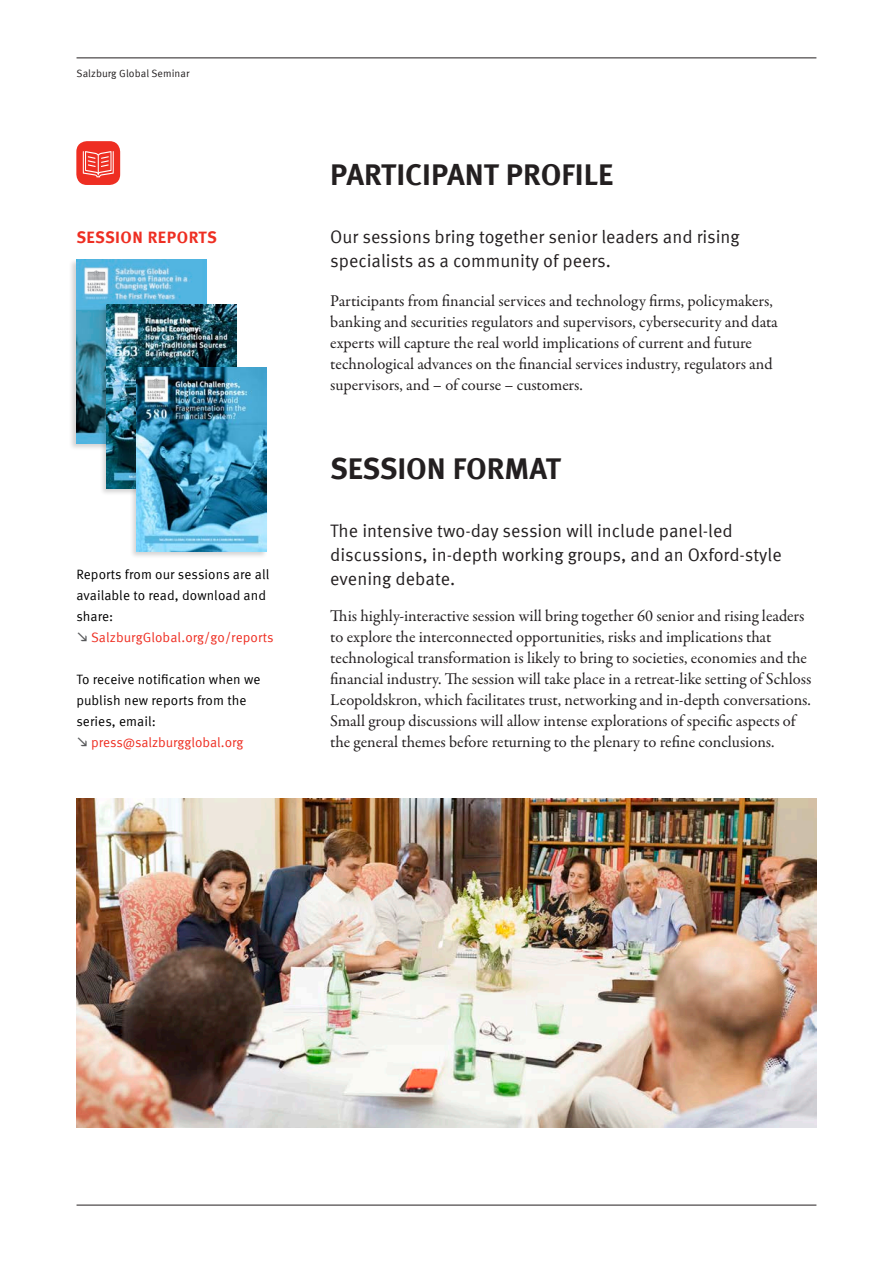
<style>
.page{position:relative;width:893px;height:1263px;background:#fff}
.page>*{position:absolute;margin:0;border:0;box-sizing:border-box;transform-origin:0 0}
.t1{font:700 30px "Meta Offc";color:#231f20}
.intro{font:18px/24px "Meta Offc Norm";color:#231f20}
.copy_black{font:16.5px/21px "Garamond Premr Pro";color:#231f20}
.h1_sidebar_colour{font:700 16.5px "Meta Offc";letter-spacing:.025em;color:#ee2e22}
.copy_sidebar_colour{font:13.5px "Meta Offc Norm";letter-spacing:.005em;color:#000}
.copy_sidebar_colour-2{font:13.5px "Meta Offc Norm";color:#ee2e22}
.t2{font:10.5px "Meta Offc Norm";letter-spacing:.005em;color:#231f20}
</style>
<div class="page">
<hr style="left:77px;top:1205px;width:739px;height:1px;background:#231f20">
<hr style="left:77px;top:58px;width:739px;height:1px;background:#231f20">
<img style="left:77px;top:799px;width:739px;height:328px">
<div style="left:69px;top:258px;width:139px;height:193px;background:#231f20;opacity:.2"></div>
<img style="left:76px;top:259px;width:130px;height:184px">
<div style="left:99px;top:303px;width:139px;height:193px;background:#231f20;opacity:.2"></div>
<img style="left:107px;top:305px;width:130px;height:184px">
<div style="left:129px;top:366px;width:139px;height:193px;background:#231f20;opacity:.2"></div>
<img style="left:137px;top:368px;width:130px;height:184px">
<div style="left:76px;top:141px;width:44px;height:44px;background:#ee2e22;border-radius:11px"></div>
<svg style="left:83px;top:151px;width:31px;height:26px"></svg>
<p class="t2" style="left:77px;top:67px;width:114px">Salzburg Global Seminar</p>
<p class="h1_sidebar_colour" style="left:76px;top:227px;width:142px">SESSION REPORTS</p>
<p class="copy_sidebar_colour" style="left:76px;top:567px;width:195px">Reports from our sessions are all</p>
<p class="copy_sidebar_colour" style="left:76px;top:588px;width:191px">available to read, download and</p>
<p class="copy_sidebar_colour" style="left:76px;top:609px;width:39px">share:</p>
<p class="copy_sidebar_colour-2" style="left:91px;top:630px;width:184px">SalzburgGlobal.org/go/reports</p>
<p class="copy_sidebar_colour" style="left:76px;top:672px;width:186px">To receive notification when we</p>
<p class="copy_sidebar_colour" style="left:76px;top:693px;width:172px">publish new reports from the</p>
<p class="copy_sidebar_colour" style="left:76px;top:714px;width:81px">series, email:</p>
<p class="copy_sidebar_colour-2" style="left:91px;top:735px;width:154px">press@salzburgglobal.org</p>
<p class="t1" style="left:330px;top:157px;width:284px">PARTICIPANT PROFILE</p>
<p class="intro" style="left:330px;top:225px;width:411px">Our sessions bring together senior leaders and rising specialists as a community of peers.</p>
<p class="copy_black" style="left:330px;top:291px;width:449px">Participants from financial services and technology firms, policymakers, banking and securities regulators and supervisors, cybersecurity and data experts will capture the real world implications of current and future technological advances on the financial services industry, regulators and supervisors, and – of course – customers.</p>
<p class="t1" style="left:330px;top:450px;width:232px">SESSION FORMAT</p>
<p class="intro" style="left:330px;top:519px;width:453px">The intensive two-day session will include panel-led discussions, in-depth working groups, and an Oxford-style evening debate.</p>
<p class="copy_black" style="left:330px;top:606px;width:483px">This highly-interactive session will bring together 60 senior and rising leaders to explore the interconnected opportunities, risks and implications that technological transformation is likely to bring to societies, economies and the financial industry. The session will take place in a retreat-like setting of Schloss Leopoldskron, which facilitates trust, networking and in-depth conversations.<br>Small group discussions will allow intense explorations of specific aspects of the general themes before returning to the plenary to refine conclusions.</p>
</div>
